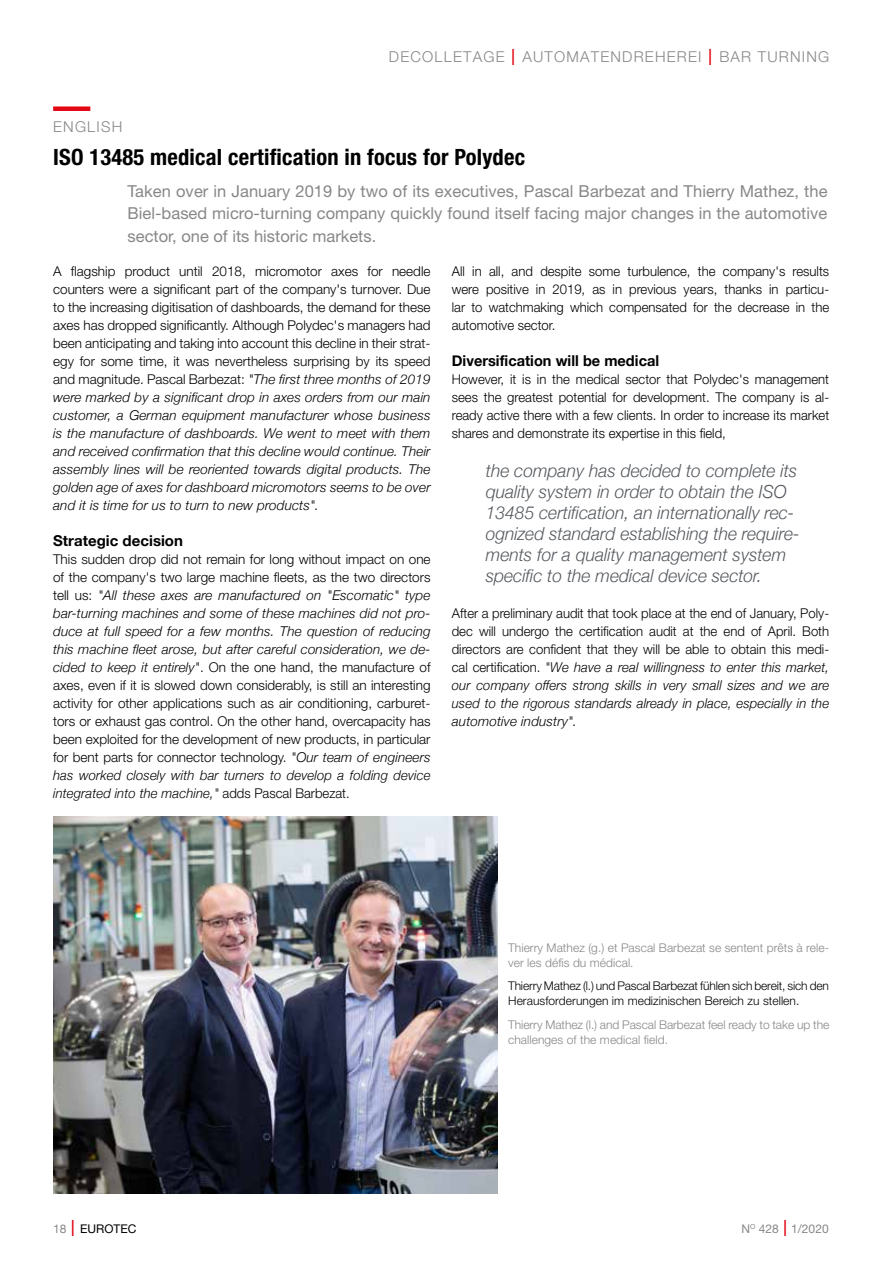
<style>
.page{position:relative;width:893px;height:1263px;background:#fff}
.page>*{position:absolute;margin:0;border:0;box-sizing:border-box;transform-origin:0 0}
.t1{font:700 condensed 22.5px "Helvetica Neue";letter-spacing:.01em;color:#000}
.t2{font:italic 300 18px/21px "Helvetica Neue";color:#54585d}
.t3{font:16.5px/22.5px "Helvetica Neue";color:#878787;text-align:justify}
.t4{font:300 15px "Helvetica Neue";letter-spacing:.08em;color:#878787}
.t5{font:700 15px "Helvetica Neue";color:#000}
.t6{font:300 13.5px/18px "Helvetica Neue";color:#000;text-align:justify}
.t7{font:italic 300 13.5px/18px "Helvetica Neue";letter-spacing:.01em;color:#000;text-align:justify}
.t8{font:300 12px/15px "Helvetica Neue";letter-spacing:.005em;color:#878787}
.t9{font:300 12px/15px "Helvetica Neue";letter-spacing:-.015em;color:#000}
.t10{font:12px "Helvetica Neue";color:#878787}
.t11{font:12px "Helvetica Neue";color:#000}
.s1{font-stretch:condensed;font-size:22.5px;color:#e30613}
.s2{font-style:normal}
.s3{font-style:italic}
.s4{color:#878787}
.s5{font-weight:300;font-stretch:condensed;font-size:22.5px;color:#e30613}
</style>
<div class="page">
<div style="left:53px;top:106px;width:37px;height:5px;background:#e30613"></div>
<img style="left:53px;top:816px;width:444px;height:378px">
<p class="t4" style="left:389px;top:47px;width:442px">DECOLLETAGE <span class="s1">I</span> AUTOMATENDREHEREI <span class="s1">I</span> BAR TURNING</p>
<p class="t4" style="left:53px;top:118px;width:71px">ENGLISH</p>
<h1 class="t1" style="left:53px;top:144px;width:473px">ISO 13485 medical certification in focus for Polydec</h1>
<p class="t3" style="left:128px;top:179px;width:702px">Taken over in January 2019 by two of its executives, Pascal Barbezat and Thierry Mathez, the Biel-based micro-turning company quickly found itself facing major changes in the automotive sector, one of its historic markets.</p>
<p class="t7" style="left:53px;top:261px;width:379px"><span class="s2">A flagship product until 2018, micromotor axes for needle counters were a significant part of the company's turnover. Due to the increasing digitisation of dashboards, the demand for these axes has dropped significantly. Although Polydec's managers had been anticipating and taking into account this decline in their strat&shy;egy for some time, it was nevertheless surprising by its speed and magnitude. Pascal Barbezat:</span> "The first three months of 2019 were marked by a significant drop in axes orders from our main customer, a German equipment manufacturer whose business is the manufacture of dashboards. We went to meet with them and received confirmation that this decline would continue. Their assembly lines will be reoriented towards digital products. The golden age of axes for dashboard micromotors seems to be over and it is time for us to turn to new products".</p>
<p class="t5" style="left:53px;top:529px;width:131px">Strategic decision</p>
<p class="t6" style="left:53px;top:550px;width:379px">This sudden drop did not remain for long without impact on one of the company's two large machine fleets, as the two directors tell us: <span class="s3">"All these axes are manufactured on "Escomatic" type bar-turning machines and some of these machines did not pro&shy;duce at full speed for a few months. The question of reducing this machine fleet arose, but after careful consideration, we de&shy;cided to keep it entirely"</span>. On the one hand, the manufacture of axes, even if it is slowed down considerably, is still an interesting activity for other applications such as air conditioning, carburet&shy;tors or exhaust gas control. On the other hand, overcapacity has been exploited for the development of new products, in particular for bent parts for connector technology. <span class="s3">"Our team of engineers has worked closely with bar turners to develop a folding device integrated into the machine,"</span> adds Pascal Barbezat.</p>
<p class="t6" style="left:452px;top:262px;width:379px">All in all, and despite some turbulence, the company's results were positive in 2019, as in previous years, thanks in particu&shy;lar to watchmaking which compensated for the decrease in the automotive sector.</p>
<p class="t5" style="left:452px;top:349px;width:209px">Diversification will be medical</p>
<p class="t6" style="left:452px;top:370px;width:379px">However, it is in the medical sector that Polydec's management sees the greatest potential for development. The company is al&shy;ready active there with a few clients. In order to increase its market shares and demonstrate its expertise in this field,</p>
<p class="t2" style="left:486px;top:459px;width:315px">the company has decided to complete its quality system in order to obtain the ISO 13485 certification, an internationally rec&shy;ognized standard establishing the require&shy;ments for a quality management system specific to the medical device sector.</p>
<p class="t6" style="left:452px;top:604px;width:379px">After a preliminary audit that took place at the end of January, Poly&shy;dec will undergo the certification audit at the end of April. Both directors are confident that they will be able to obtain this medi&shy;cal certification. <span class="s3">"We have a real willingness to enter this market, our company offers strong skills in very small sizes and we are used to the rigorous standards already in place, especially in the automotive industry".</span></p>
<p class="t8" style="left:508px;top:939px;width:323px">Thierry Mathez (g.) et Pascal Barbezat se sentent prêts à rele&shy;ver les défis du médical.</p>
<p class="t9" style="left:508px;top:978px;width:322px">Thierry Mathez (l.) und Pascal Barbezat fühlen sich bereit, sich den<br>Herausforderungen im medizinischen Bereich zu stellen.</p>
<p class="t8" style="left:508px;top:1016px;width:323px">Thierry Mathez (l.) and Pascal Barbezat feel ready to take up the challenges of the medical field.</p>
<p class="t11" style="left:53px;top:1221px;width:85px"><span class="s4">18</span> <span class="s5">I</span> EUROTEC</p>
<p class="t10" style="left:741px;top:1221px;width:89px">N<sup>O</sup> 428 <span class="s5">I</span> 1/2020</p>
</div>
